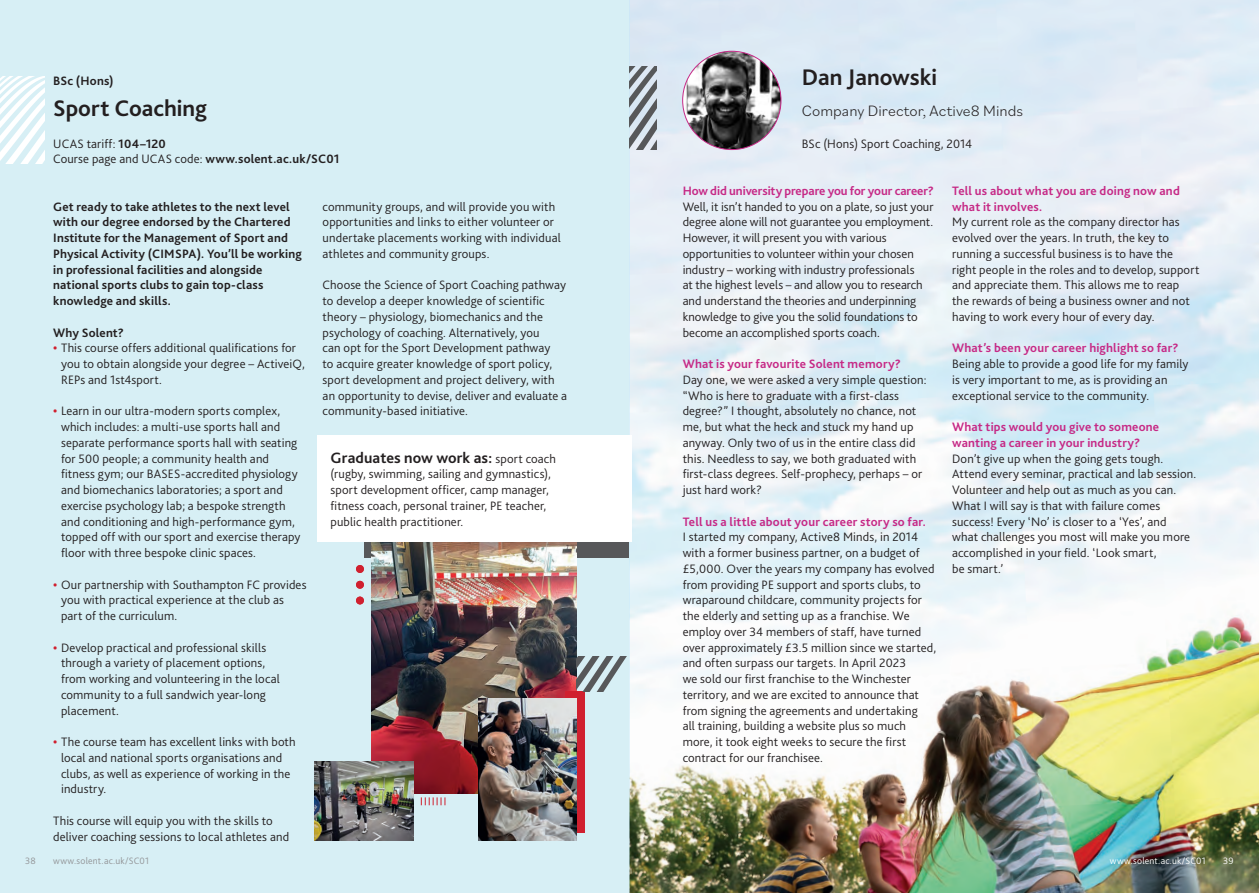
<style>
.page{position:relative;width:1259px;height:893px;background:#fff}
.page>*{position:absolute;margin:0;border:0;box-sizing:border-box;transform-origin:0 0}
.t1{font:700 23.7px "Bliss";color:#231f20}
.t2{font:700 15.75px "Bliss";letter-spacing:.005em;color:#231f20}
.t3{font:300 15.75px "Bilo";letter-spacing:.005em;color:#231f20}
.t4{font:300 12.75px/15.8px "Bliss";letter-spacing:.01em;color:#231f20}
.t5{font:700 12.75px/15.8px "Bliss";letter-spacing:.015em;color:#231f20}
.t6{font:700 12.75px/15.8px "Bliss";letter-spacing:.015em;color:#c62986}
.t7{font:700 12.75px "Bliss";letter-spacing:-.005em;color:#c62986}
.t8{font:300 9.75px "Bliss";letter-spacing:.02em;color:#939598}
.t9{font:300 9.75px "Bliss";letter-spacing:.02em;color:#fff}
.s1{font-weight:700}
.s2{font-weight:700;color:#d0202f}
.s3{font-weight:300;font-size:12.75px}
</style>
<div class="page">
<div style="left:0;top:0;width:629px;height:893px;background:#d7eff5"></div>
<svg style="left:0;top:77px;width:44px;height:86px"></svg>
<div style="left:364px;top:502px;width:265px;height:55px;background:#57585a"></div>
<img style="left:372px;top:541px;width:204px;height:252px">
<div style="left:356px;top:565px;width:8px;height:8px;background:#d0202f;border-radius:50%"></div>
<div style="left:356px;top:581px;width:8px;height:8px;background:#d0202f;border-radius:50%"></div>
<div style="left:356px;top:597px;width:8px;height:7px;background:#d0202f;border-radius:50%"></div>
<img style="left:315px;top:762px;width:98px;height:79px">
<div style="left:566px;top:691px;width:19px;height:142px;background:#d0202f"></div>
<img style="left:629px;top:0;width:630px;height:893px">
<img style="left:682px;top:51px;width:99px;height:99px;border-radius:49px">
<div style="left:317px;top:435px;width:314px;height:106px;background:#fff"></div>
<img style="left:478px;top:699px;width:98px;height:141px">
<svg style="left:421px;top:797px;width:24px;height:8px"></svg>
<svg style="left:629px;top:67px;width:27px;height:83px;background:#99a0a6"></svg>
<svg style="left:576px;top:657px;width:50px;height:34px"></svg>
<p class="t5" style="left:53px;top:73px;width:62px">BSc (Hons)</p>
<h1 class="t1" style="left:53px;top:94px;width:155px">Sport Coaching</h1>
<p class="t4" style="left:53px;top:136px;width:288px">UCAS tariff: <span class="s1">104–120<br></span>Course page and UCAS code: <span class="s1">www.solent.ac.uk/SC01</span></p>
<p class="t5" style="left:53px;top:199px;width:250px">Get ready to take athletes to the next level with our degree endorsed by the Chartered Institute for the Management of Sport and Physical Activity (CIMSPA). You’ll be working in professional facilities and alongside national sports clubs to gain top-class knowledge and skills.</p>
<p class="t5" style="left:53px;top:325px;width:72px">Why Solent?</p>
<p class="t4" style="left:61px;top:340px;width:245px;text-indent:-8px"><span class="s2">•</span> This course offers additional qualifications for you to obtain alongside your degree – ActiveiQ,<br>REPs and 1st4sport.</p>
<p class="t4" style="left:61px;top:403px;width:241px;text-indent:-8px"><span class="s2">•</span> Learn in our ultra-modern sports complex, which includes: a multi-use sports hall and separate performance sports hall with seating for 500 people; a community health and fitness gym; our BASES-accredited physiology and biomechanics laboratories; a sport and exercise psychology lab; a bespoke strength and conditioning and high-performance gym, topped off with our sport and exercise therapy floor with three bespoke clinic spaces.</p>
<p class="t4" style="left:61px;top:577px;width:247px;text-indent:-8px"><span class="s2">•</span> Our partnership with Southampton FC provides you with practical experience at the club as part of the curriculum.</p>
<p class="t4" style="left:61px;top:640px;width:220px;text-indent:-8px"><span class="s2">•</span> Develop practical and professional skills through a variety of placement options, from working and volunteering in the local community to a full sandwich year-long placement.</p>
<p class="t4" style="left:61px;top:734px;width:236px;text-indent:-8px"><span class="s2">•</span> The course team has excellent links with both local and national sports organisations and clubs, as well as experience of working in the industry.</p>
<p class="t4" style="left:53px;top:813px;width:237px">This course will equip you with the skills to deliver coaching sessions to local athletes and</p>
<p class="t4" style="left:323px;top:199px;width:240px">community groups, and will provide you with opportunities and links to either volunteer or undertake placements working with individual athletes and community groups.</p>
<p class="t4" style="left:323px;top:277px;width:246px">Choose the Science of Sport Coaching pathway to develop a deeper knowledge of scientific theory – physiology, biomechanics and the psychology of coaching. Alternatively, you<br>can opt for the Sport Development pathway<br>to acquire greater knowledge of sport policy, sport development and project delivery, with an opportunity to devise, deliver and evaluate a community-based initiative.</p>
<p class="t2" style="left:330px;top:448px;width:227px">Graduates now work as: <span class="s3">sport coach</span></p>
<p class="t4" style="left:330px;top:466px;width:222px">(rugby, swimming, sailing and gymnastics), sport development officer, camp manager, fitness coach, personal trainer, PE teacher, public health practitioner.</p>
<h1 class="t1" style="left:802px;top:62px;width:137px">Dan Janowski</h1>
<p class="t3" style="left:802px;top:100px;width:223px">Company Director, Active8 Minds</p>
<p class="t4" style="left:802px;top:136px;width:172px">BSc (Hons) Sport Coaching, 2014</p>
<p class="t7" style="left:682px;top:183px;width:253px">How did university prepare you for your career?</p>
<p class="t4" style="left:682px;top:199px;width:252px">Well, it isn’t handed to you on a plate, so just your degree alone will not guarantee you employment.<br>However, it will present you with various opportunities to volunteer within your chosen industry – working with industry professionals<br>at the highest levels – and allow you to research and understand the theories and underpinning knowledge to give you the solid foundations to become an accomplished sports coach.</p>
<p class="t6" style="left:682px;top:356px;width:220px">What is your favourite Solent memory?</p>
<p class="t4" style="left:682px;top:372px;width:245px">Day one, we were asked a very simple question: “Who is here to graduate with a first-class degree?” I thought, absolutely no chance, not me, but what the heck and stuck my hand up anyway. Only two of us in the entire class did this. Needless to say, we both graduated with first-class degrees. Self-prophecy, perhaps – or just hard work?</p>
<p class="t6" style="left:682px;top:513px;width:245px">Tell us a little about your career story so far.</p>
<p class="t4" style="left:682px;top:529px;width:255px">I started my company, Active8 Minds, in 2014 with a former business partner, on a budget of £5,000. Over the years my company has evolved from providing PE support and sports clubs, to wraparound childcare, community projects for the elderly and setting up as a franchise. We employ over 34 members of staff, have turned over approximately £3.5 million since we started, and often surpass our targets. In April 2023<br>we sold our first franchise to the Winchester territory, and we are excited to announce that from signing the agreements and undertaking<br>all training, building a website plus so much more, it took eight weeks to secure the first contract for our franchisee.</p>
<p class="t6" style="left:952px;top:183px;width:229px">Tell us about what you are doing now and what it involves.</p>
<p class="t4" style="left:952px;top:214px;width:249px">My current role as the company director has evolved over the years. In truth, the key to running a successful business is to have the right people in the roles and to develop, support and appreciate them. This allows me to reap the rewards of being a business owner and not having to work every hour of every day.</p>
<p class="t6" style="left:952px;top:340px;width:228px">What’s been your career highlight so far?</p>
<p class="t4" style="left:952px;top:356px;width:238px">Being able to provide a good life for my family is very important to me, as is providing an exceptional service to the community.</p>
<p class="t6" style="left:952px;top:419px;width:208px">What tips would you give to someone wanting a career in your industry?</p>
<p class="t4" style="left:952px;top:450px;width:246px">Don’t give up when the going gets tough.<br>Attend every seminar, practical and lab session.<br>Volunteer and help out as much as you can.<br>What I will say is that with failure comes success! Every ‘No’ is closer to a ‘Yes’, and<br>what challenges you most will make you more accomplished in your field. ‘Look smart,<br>be smart.’</p>
<p class="t8" style="left:25px;top:855px;width:12px">38</p>
<p class="t8" style="left:53px;top:855px;width:97px">www.solent.ac.uk/SC01</p>
<p class="t9" style="left:1109px;top:855px;width:97px">www.solent.ac.uk/SC01</p>
<p class="t9" style="left:1223px;top:855px;width:12px">39</p>
</div>
